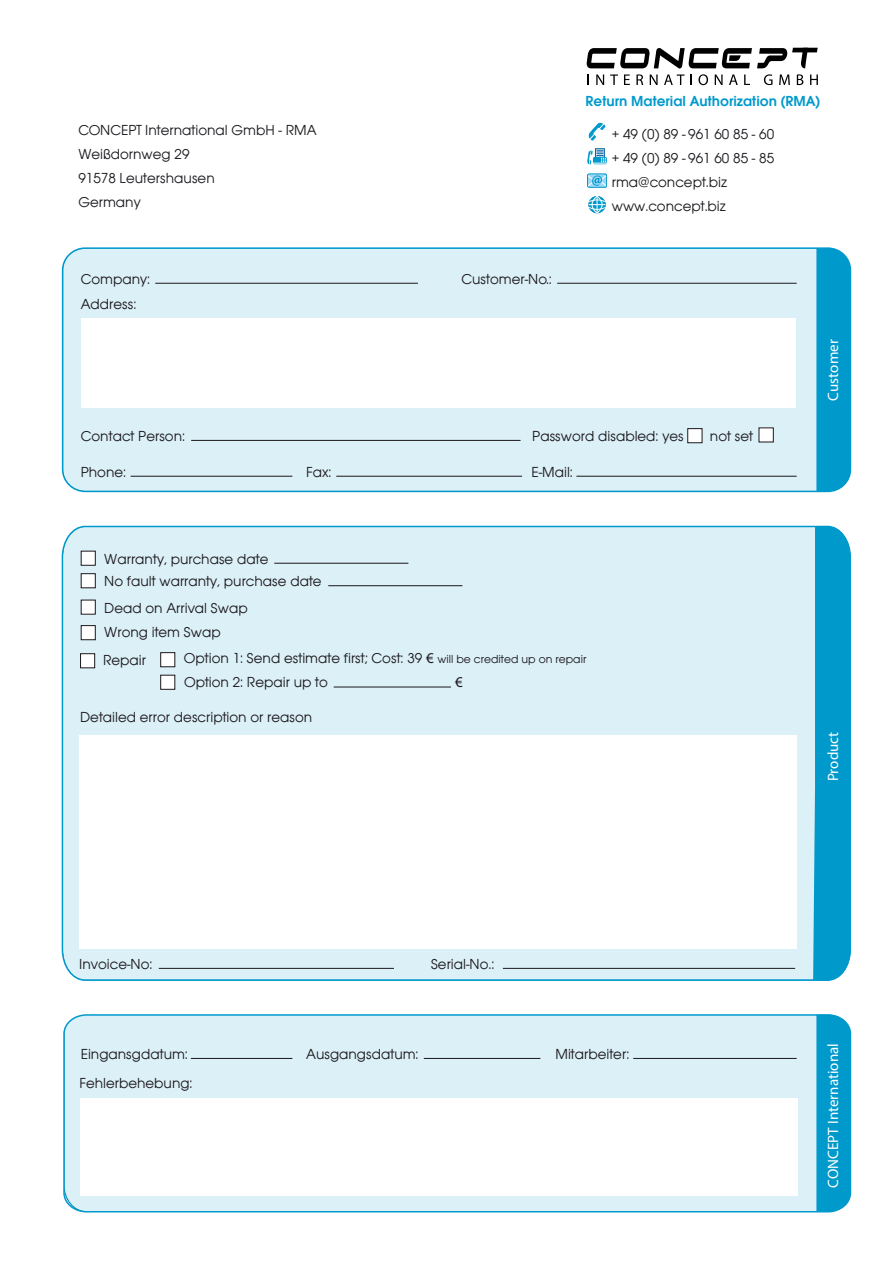
<style>
.page{position:relative;width:893px;height:1263px;background:#fff}
.page>*{position:absolute;margin:0;border:0;box-sizing:border-box;transform-origin:0 0}
.t1{font:15px/24px "Avant Gar Got Itc TEE";color:#1a171c}
.t2{font:15px/24px "Avant Gar Got Itc TEE";color:#1a171c}
.t3{font:15px "Myriad Pro";color:#fff}
.t4{font:600 15px "Avant Gar Got Itc TEE";color:#09c}
.t5{font:15px "Myriad Pro";color:#1a171c}
.s1{font-style:inherit}
.s2{font-family:"Myriad Pro"}
.s3{font-size:12px}
</style>
<div class="page">
<div style="left:63px;top:1014px;width:789px;height:199px;background:#dcf0f7"></div>
<div style="left:61px;top:525px;width:770px;height:456px;background:#dcf0f7"></div>
<div style="left:63px;top:250px;width:753px;height:241px;background:#dcf0f7"></div>
<div style="left:62px;top:247px;width:789px;height:245px;border:2px solid #09c;border-radius:22px"></div>
<svg style="left:816px;top:248px;width:34px;height:243px;background:#0a9dcd"></svg>
<hr style="left:557px;top:283px;width:240px;height:1px;background:#1a171c">
<hr style="left:155px;top:283px;width:263px;height:1px;background:#1a171c">
<div style="left:816px;top:1015px;width:34px;height:197px;background:#09c"></div>
<div style="left:80px;top:1099px;width:718px;height:97px;background:#fff"></div>
<hr style="left:191px;top:440px;width:330px;height:1px;background:#1a171c">
<hr style="left:576px;top:476px;width:221px;height:1px;background:#1a171c">
<hr style="left:336px;top:476px;width:186px;height:1px;background:#1a171c">
<hr style="left:131px;top:476px;width:161px;height:1px;background:#1a171c">
<svg style="left:813px;top:526px;width:38px;height:455px;background:#0f9ece"></svg>
<hr style="left:334px;top:687px;width:117px;height:1px;background:#1a171c">
<div style="left:81px;top:551px;width:14px;height:14px;background:#fff"></div>
<div style="left:81px;top:551px;width:15px;height:15px;border:1px solid #1a171c"></div>
<div style="left:81px;top:574px;width:14px;height:14px;background:#fff"></div>
<div style="left:81px;top:573px;width:15px;height:15px;border:1px solid #1a171c"></div>
<div style="left:81px;top:600px;width:14px;height:14px;background:#fff"></div>
<div style="left:81px;top:600px;width:15px;height:14px;border:1px solid #1a171c"></div>
<div style="left:81px;top:626px;width:14px;height:14px;background:#fff"></div>
<div style="left:81px;top:625px;width:15px;height:15px;border:1px solid #1a171c"></div>
<div style="left:161px;top:653px;width:14px;height:14px;background:#fff"></div>
<div style="left:160px;top:652px;width:15px;height:15px;border:1px solid #1a171c"></div>
<div style="left:161px;top:675px;width:14px;height:14px;background:#fff"></div>
<div style="left:160px;top:675px;width:15px;height:15px;border:1px solid #1a171c"></div>
<svg style="left:588px;top:196px;width:18px;height:17px"></svg>
<svg style="left:587px;top:174px;width:20px;height:13px"></svg>
<svg style="left:595px;top:148px;width:10px;height:2px"></svg>
<svg style="left:587px;top:150px;width:20px;height:15px"></svg>
<svg style="left:588px;top:123px;width:18px;height:18px"></svg>
<hr style="left:633px;top:1058px;width:164px;height:1px;background:#1a171c">
<hr style="left:424px;top:1058px;width:116px;height:1px;background:#1a171c">
<hr style="left:191px;top:1058px;width:101px;height:1px;background:#1a171c">
<hr style="left:503px;top:968px;width:292px;height:1px;background:#1a171c">
<hr style="left:159px;top:968px;width:235px;height:1px;background:#1a171c">
<div style="left:81px;top:319px;width:714px;height:89px;background:#fff"></div>
<hr style="left:274px;top:563px;width:134px;height:1px;background:#1a171c">
<div style="left:79px;top:734px;width:718px;height:214px;background:#fff"></div>
<svg style="left:587px;top:48px;width:231px;height:37px"></svg>
<hr style="left:328px;top:585px;width:134px;height:1px;background:#1a171c">
<div style="left:81px;top:654px;width:14px;height:14px;background:#fff"></div>
<div style="left:80px;top:653px;width:15px;height:15px;border:1px solid #1a171c"></div>
<div style="left:687px;top:429px;width:14px;height:14px;background:#fff"></div>
<div style="left:759px;top:428px;width:14px;height:14px;background:#fff"></div>
<div style="left:759px;top:427px;width:15px;height:15px;border:1px solid #1a171c"></div>
<div style="left:687px;top:428px;width:15px;height:15px;border:1px solid #1a171c"></div>
<p class="t2" style="left:78px;top:118px;width:240px">CONCEPT International GmbH - RMA<br>Weißdornweg 29<br>91578 Leutershausen</p>
<p class="t1" style="left:78px;top:190px;width:64px">Germany</p>
<p class="t4" style="left:585px;top:92px;width:236px">Return Material Authorization (RMA)</p>
<p class="t1" style="left:612px;top:122px;width:164px">+ 49 (0) 89 - 961 60 85 - <span class="s1">6</span>0 + 49 (0) 89 - 961 60 85 - 85 <span class="s1">rma</span>@concept.biz www.concept.biz</p>
<p class="t1" style="left:81px;top:267px;width:71px">Company:</p>
<p class="t1" style="left:461px;top:267px;width:92px">Customer-No.:</p>
<p class="t1" style="left:81px;top:292px;width:57px">Address:</p>
<p class="t1" style="left:81px;top:424px;width:106px">Contact Person:</p>
<p class="t1" style="left:81px;top:460px;width:47px">Phone:</p>
<p class="t1" style="left:306px;top:460px;width:27px">Fax:</p>
<p class="t1" style="left:531px;top:460px;width:43px">E-Mail:</p>
<p class="t1" style="left:532px;top:424px;width:153px">Password disabled: yes</p>
<p class="t1" style="left:710px;top:424px;width:45px">not set</p>
<p class="t3" style="left:824px;top:401px;width:63px;rotate:-90deg">Customer</p>
<p class="t1" style="left:104px;top:547px;width:166px">Warranty, purchase date</p>
<p class="t1" style="left:104px;top:596px;width:145px">Dead on Arrival Swap<br>Wrong item Swap</p>
<p class="t1" style="left:184px;top:670px;width:145px">Option 2: Repair up to</p>
<p class="t5" style="left:455px;top:673px;width:9px">€</p>
<p class="t1" style="left:104px;top:569px;width:219px">No fault warranty, purchase date</p>
<p class="t1" style="left:184px;top:646px;width:404px">Option 1: Send estimate first; Cost: 39 <span class="s2">€</span> <span class="s3">will be credited up on repair</span></p>
<p class="t1" style="left:103px;top:648px;width:45px">Repair</p>
<p class="t1" style="left:80px;top:705px;width:234px">Detailed error description or reason</p>
<p class="t1" style="left:79px;top:952px;width:75px">Invoice-No:</p>
<p class="t1" style="left:431px;top:952px;width:65px">Serial-No.:</p>
<p class="t1" style="left:81px;top:1042px;width:109px">Eingansgdatum:</p>
<p class="t1" style="left:306px;top:1042px;width:114px">Ausgangsdatum:</p>
<p class="t1" style="left:556px;top:1042px;width:75px">Mitarbeiter:</p>
<p class="t1" style="left:79px;top:1071px;width:115px">Fehlerbehebung:</p>
<p class="t3" style="left:824px;top:781px;width:51px;rotate:-90deg">Product</p>
<p class="t3" style="left:824px;top:1187px;width:146px;rotate:-90deg">CONCEPT International</p>
</div>
